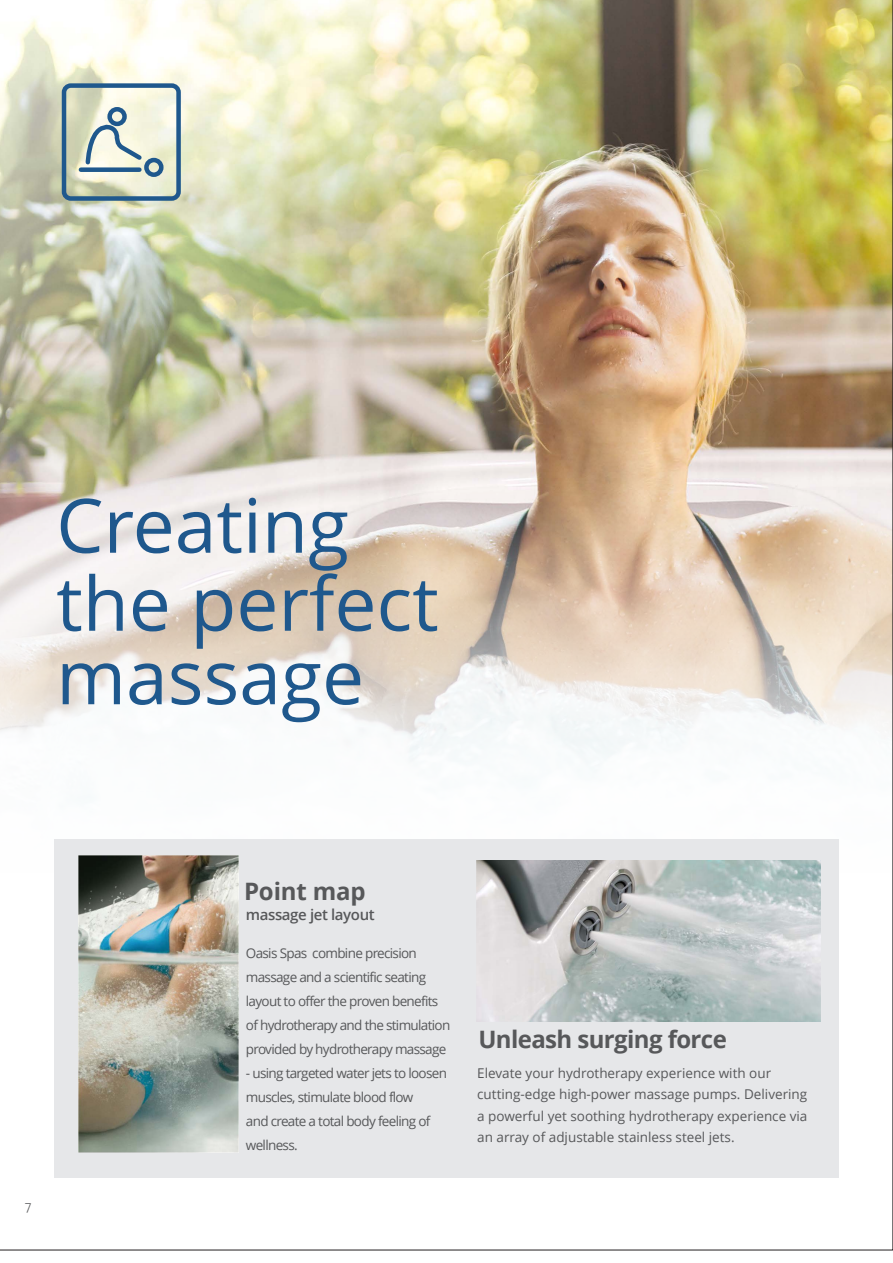
<style>
.page{position:relative;width:893px;height:1263px;background:#fff}
.page>*{position:absolute;margin:0;border:0;box-sizing:border-box;transform-origin:0 0}
.t1{font:75px "Open Sans";color:#1f588d}
.t2{font:700 24px "Open Sans";letter-spacing:-.025em;color:#57585a}
.t3{font:700 24px "Open Sans";letter-spacing:-.005em;color:#57585a}
.t4{font:600 15px "Open Sans";letter-spacing:-.025em;color:#57585a}
.t5{font:13.5px/24px "Open Sans";letter-spacing:-.05em;color:#57585a}
.t6{font:13.5px/21px "Open Sans";color:#57585a}
.t7{font:12px "OPPO Sans R";color:#57585a}
</style>
<div class="page">
<img style="left:0;top:0;width:893px;height:1250px">
<div style="left:54px;top:839px;width:785px;height:339px;background:#e6e7e9"></div>
<img style="left:79px;top:855px;width:159px;height:297px">
<img style="left:477px;top:861px;width:344px;height:160px">
<svg style="left:60px;top:81px;width:123px;height:122px;background:#becbc2"></svg>
<p class="t1" style="left:56px;top:474px;width:294px">Creating</p>
<p class="t1" style="left:56px;top:552px;width:384px">the perfect</p>
<p class="t1" style="left:56px;top:626px;width:309px">massage</p>
<p class="t7" style="left:24px;top:1198px;width:9px">7</p>
<p class="t3" style="left:244px;top:874px;width:123px">Point map</p>
<p class="t4" style="left:246px;top:904px;width:130px">massage jet layout</p>
<p class="t5" style="left:246px;top:941px;width:206px">Oasis Spas combine precision massage and a scientific seating layout to offer the proven benefits of hydrotherapy and the stimulation provided by hydrotherapy massage</p>
<p class="t5" style="left:246px;top:1061px;width:203px">- using targeted water jets to loosen muscles, stimulate blood flow<br>and create a total body feeling of wellness.</p>
<p class="t6" style="left:477px;top:1063px;width:332px">Elevate your hydrotherapy experience with our cutting-edge high-power massage pumps. Delivering a powerful yet soothing hydrotherapy experience via an array of adjustable stainless steel jets.</p>
<p class="t2" style="left:478px;top:1023px;width:250px">Unleash surging force</p>
</div>
